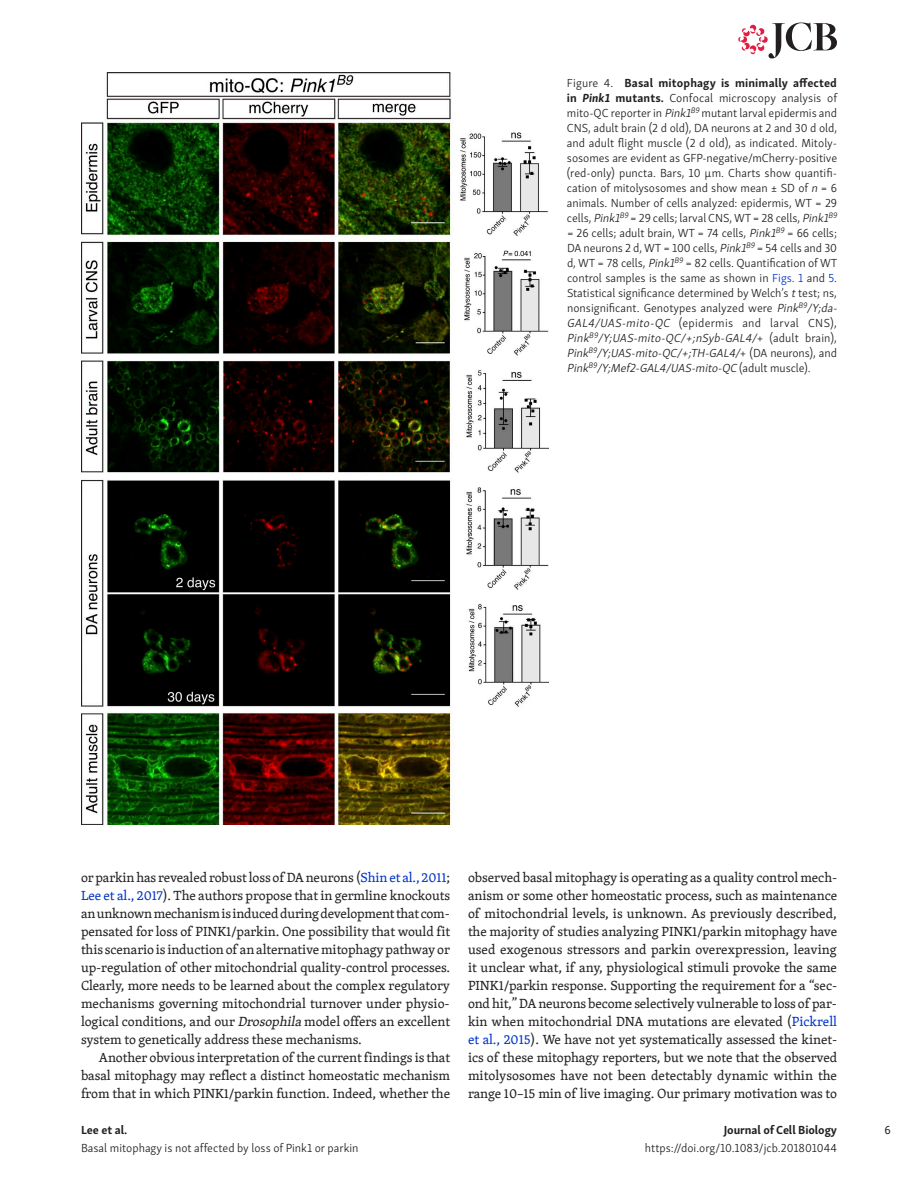
<style>
.page{position:relative;width:918px;height:1188px;background:#fff}
.page>*{position:absolute;margin:0;border:0;box-sizing:border-box;transform-origin:0 0}
.t1{font:13.5px/18px "Skolar PE";letter-spacing:-.005em;color:#231f20;text-align:justify}
.t2{font:300 12px/15px "Skolar Sans PE";letter-spacing:-.005em;color:#231f20}
.t3{font:700 12px "Skolar Sans PE";letter-spacing:-.005em;color:#231f20}
.t4{font:12px "Skolar Sans PE";color:#231f20}
.s1{font-weight:700}
.s2{font-weight:700;font-style:italic}
.s3{font-style:italic}
.s4{color:#0034c9}
</style>
<div class="page">
<svg style="left:738px;top:23px;width:99px;height:35px"></svg>
<img style="left:81px;top:72px;width:468px;height:753px">
<p class="t2" style="left:567px;top:75px;width:274px">Figure 4. <span class="s1">Basal mitophagy is minimally affected in</span> <span class="s2">Pink1</span> <span class="s1">mutants.</span> Confocal microscopy analysis of mito-QC reporter in <span class="s3">Pink1</span><sup>B9</sup> mutant larval epidermis and CNS, adult brain (2 d old), DA neurons at 2 and 30 d old, and adult flight muscle (2 d old), as indicated. Mitoly&shy;sosomes are evident as GFP-negative/mCherry-positive (red-only) puncta. Bars, 10 µm. Charts show quantifi&shy;cation of mitolysosomes and show mean ± SD of <span class="s3">n</span> = 6 animals. Number of cells analyzed: epidermis, WT = 29 cells, <span class="s3">Pink1</span><sup>B9</sup> = 29 cells; larval CNS, WT = 28 cells, <span class="s3">Pink1</span><sup>B9 </sup>= 26 cells; adult brain, WT = 74 cells, <span class="s3">Pink1</span><sup>B9</sup> = 66 cells; DA neurons 2 d, WT = 100 cells, <span class="s3">Pink1</span><sup>B9</sup> = 54 cells and 30 d, WT = 78 cells, <span class="s3">Pink1</span><sup>B9</sup> = 82 cells. Quantification of WT control samples is the same as shown in <span class="s4">Figs. 1</span> and <span class="s4">5</span>.<br>Statistical significance determined by Welch’s <span class="s3">t</span>test; ns, nonsignificant. Genotypes analyzed were <span class="s3">Pink</span><sup>B9</sup><span class="s3">/Y;da-GAL4/UAS-mito-QC</span> (epidermis and larval CNS), <span class="s3">Pink</span><sup>B9</sup><span class="s3">/Y;UAS-mito-QC/+;nSyb-GAL4/</span>+ (a d u lt b ra i n ) , <span class="s3">Pink</span><sup>B9</sup><span class="s3">/Y;UAS-mito-QC/+;TH-GAL4/</span>+ ( D A n e u ro n s) , a n d <span class="s3">Pink</span><sup>B9</sup><span class="s3">/Y;Mef2-GAL4/UAS-mito-QC</span> (a d u lt m u s c l e) .</p>
<p class="t1" style="left:81px;top:868px;width:371px">or parkin has revealed robust loss of DA neurons (<span class="s4">Shin et al., 2011</span>; <span class="s4">Lee et al., 2017</span>). The authors propose that in germline knockouts an unknown mechanism is induced during development that com&shy;pensated for loss of PINK1/parkin. One possibility that would fit this scenario is induction of an alternative mitophagy pathway or up-regulation of other mitochondrial quality-control processes.<br>Clearly, more needs to be learned about the complex regulatory mechanisms governing mitochondrial turnover under physio&shy;logical conditions, and our <span class="s3">Drosophila</span>model offers an excellent system to genetically address these mechanisms.</p>
<p class="t1" style="left:81px;top:1048px;width:371px;text-indent:18px">Another obvious interpretation of the current findings is that basal mitophagy may reflect a distinct homeostatic mechanism from that in which PINK1/parkin function. Indeed, whether the</p>
<p class="t3" style="left:81px;top:1120px;width:48px">Lee et al.</p>
<p class="t2" style="left:81px;top:1140px;width:279px">Basal mitophagy is not affected by loss of Pink1 or parkin</p>
<p class="t1" style="left:468px;top:868px;width:371px">observed basal mitophagy is operating as a quality control mech&shy;anism or some other homeostatic process, such as maintenance of mitochondrial levels, is unknown. As previously described, the majority of studies analyzing PINK1/parkin mitophagy have used exogenous stressors and parkin overexpression, leaving it unclear what, if any, physiological stimuli provoke the same PINK1/parkin response. Supporting the requirement for a “sec&shy;ond hit,” DA neurons become selectively vulnerable to loss of par&shy;kin when mitochondrial DNA mutations are elevated (<span class="s4">Pickrell et al., 2015</span>). We have not yet systematically assessed the kinet&shy;ics of these mitophagy reporters, but we note that the observed mitolysosomes have not been detectably dynamic within the range 10–15 min of live imaging. Our primary motivation was to</p>
<p class="t3" style="left:724px;top:1120px;width:115px">Journal of Cell Biology</p>
<p class="t2" style="left:645px;top:1140px;width:193px">https://doi.org/10.1083/jcb.201801044</p>
<p class="t4" style="left:885px;top:1121px;width:8px">6</p>
</div>
